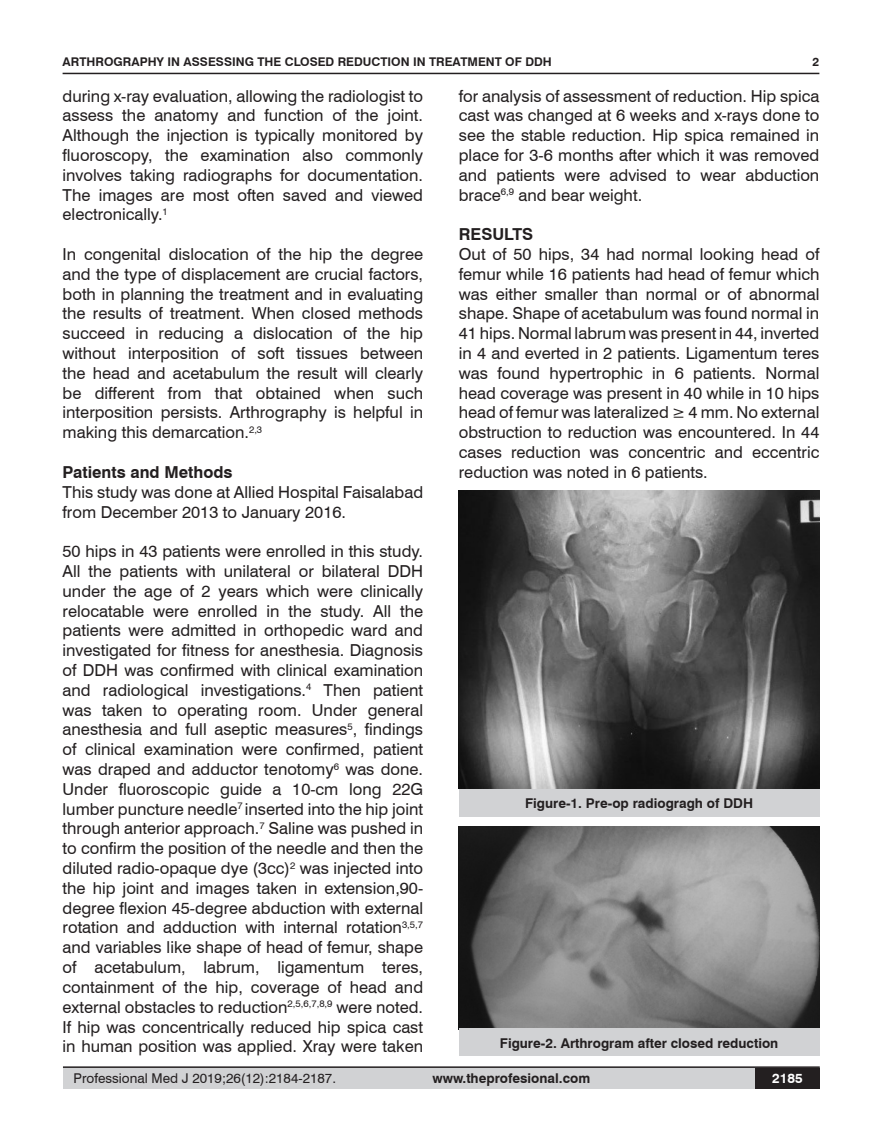
<style>
.page{position:relative;width:882px;height:1145px;background:#fff}
.page>*{position:absolute;margin:0;border:0;box-sizing:border-box;transform-origin:0 0}
.t1{font:16.5px/19.8px "Swiss 721 BT";color:#231f20;text-align:justify}
.t2{font:700 16.5px "Swiss 721 BT";color:#231f20}
.t3{font:700 13.5px "Swiss 721 BT";color:#231f20}
.t4{font:13.5px "Swiss 721 BT";color:#231f20}
.t5{font:700 13.5px "Swiss 721 BT";color:#fff}
.t6{font:700 12px "Swiss 721 BT";color:#231f20}
</style>
<div class="page">
<div style="left:63px;top:1067px;width:756px;height:21px;background:#d1d2d4"></div>
<hr style="left:63px;top:1066px;width:756px;height:2px;background:#231f20">
<hr style="left:63px;top:73px;width:756px;height:1px;background:#231f20">
<div style="left:754px;top:1068px;width:65px;height:20px;background:#231f20"></div>
<img style="left:458px;top:490px;width:361px;height:299px">
<div style="left:458px;top:789px;width:361px;height:27px;background:#d1d2d4"></div>
<img style="left:458px;top:827px;width:361px;height:202px">
<div style="left:458px;top:1029px;width:361px;height:27px;background:#d1d2d4"></div>
<p class="t6" style="left:63px;top:53px;width:490px">ARTHROGRAPHY IN ASSESSING THE CLOSED REDUCTION IN TREATMENT OF DDH</p>
<p class="t6" style="left:812px;top:53px;width:8px">2</p>
<p class="t1" style="left:63px;top:85px;width:362px">during x-ray evaluation, allowing the radiologist to assess the anatomy and function of the joint.<br>Although the injection is typically monitored by fluoroscopy, the examination also commonly involves taking radiographs for documentation.<br>The images are most often saved and viewed electronically.<sup>1</sup></p>
<p class="t1" style="left:63px;top:244px;width:362px">In congenital dislocation of the hip the degree and the type of displacement are crucial factors, both in planning the treatment and in evaluating the results of treatment. When closed methods succeed in reducing a dislocation of the hip without interposition of soft tissues between the head and acetabulum the result will clearly be different from that obtained when such interposition persists. Arthrography is helpful in making this demarcation.<sup>2,3</sup></p>
<p class="t2" style="left:63px;top:460px;width:171px">Patients and Methods</p>
<p class="t1" style="left:63px;top:481px;width:362px">This study was done at Allied Hospital Faisalabad from December 2013 to January 2016.</p>
<p class="t1" style="left:63px;top:541px;width:362px">50 hips in 43 patients were enrolled in this study.<br>All the patients with unilateral or bilateral DDH under the age of 2 years which were clinically relocatable were enrolled in the study. All the patients were admitted in orthopedic ward and investigated for fitness for anesthesia. Diagnosis of DDH was confirmed with clinical examination and radiological investigations.<sup>4</sup> Then patient was taken to operating room. Under general anesthesia and full aseptic measures<sup>5</sup>, findings of clinical examination were confirmed, patient was draped and adductor tenotomy<sup>6</sup> was done.<br>Under fluoroscopic guide a 10-cm long 22G lumber puncture needle<sup>7</sup> inserted into the hip joint through anterior approach.<sup>7</sup> Saline was pushed in to confirm the position of the needle and then the diluted radio-opaque dye (3cc)<sup>2</sup> was injected into the hip joint and images taken in extension,90- degree flexion 45-degree abduction with external rotation and adduction with internal rotation<sup>3,5,7 </sup>and variables like shape of head of femur, shape of acetabulum, labrum, ligamentum teres, containment of the hip, coverage of head and external obstacles to reduction<sup>2,5,6,7,8,9</sup> were noted.<br>If hip was concentrically reduced hip spica cast in human position was applied. Xray were taken</p>
<p class="t1" style="left:458px;top:85px;width:362px">for analysis of assessment of reduction. Hip spica cast was changed at 6 weeks and x-rays done to see the stable reduction. Hip spica remained in place for 3-6 months after which it was removed and patients were advised to wear abduction brace<sup>6,9</sup> and bear weight.</p>
<p class="t2" style="left:458px;top:223px;width:76px">RESULTS</p>
<p class="t1" style="left:458px;top:244px;width:362px">Out of 50 hips, 34 had normal looking head of femur while 16 patients had head of femur which was either smaller than normal or of abnormal shape. Shape of acetabulum was found normal in 41 hips. Normal labrum was present in 44, inverted in 4 and everted in 2 patients. Ligamentum teres was found hypertrophic in 6 patients. Normal head coverage was present in 40 while in 10 hips head of femur was lateralized ≥ 4 mm. No external obstruction to reduction was encountered. In 44 cases reduction was concentric and eccentric reduction was noted in 6 patients.</p>
<p class="t3" style="left:525px;top:794px;width:229px">Figure-1. Pre-op radiogragh of DDH</p>
<p class="t3" style="left:499px;top:1033px;width:280px">Figure-2. Arthrogram after closed reduction</p>
<p class="t4" style="left:74px;top:1069px;width:264px">Professional Med J 2019;26(12):2184-2187.</p>
<p class="t3" style="left:432px;top:1069px;width:159px">www.theprofesional.com</p>
<p class="t5" style="left:771px;top:1069px;width:32px">2185</p>
</div>
